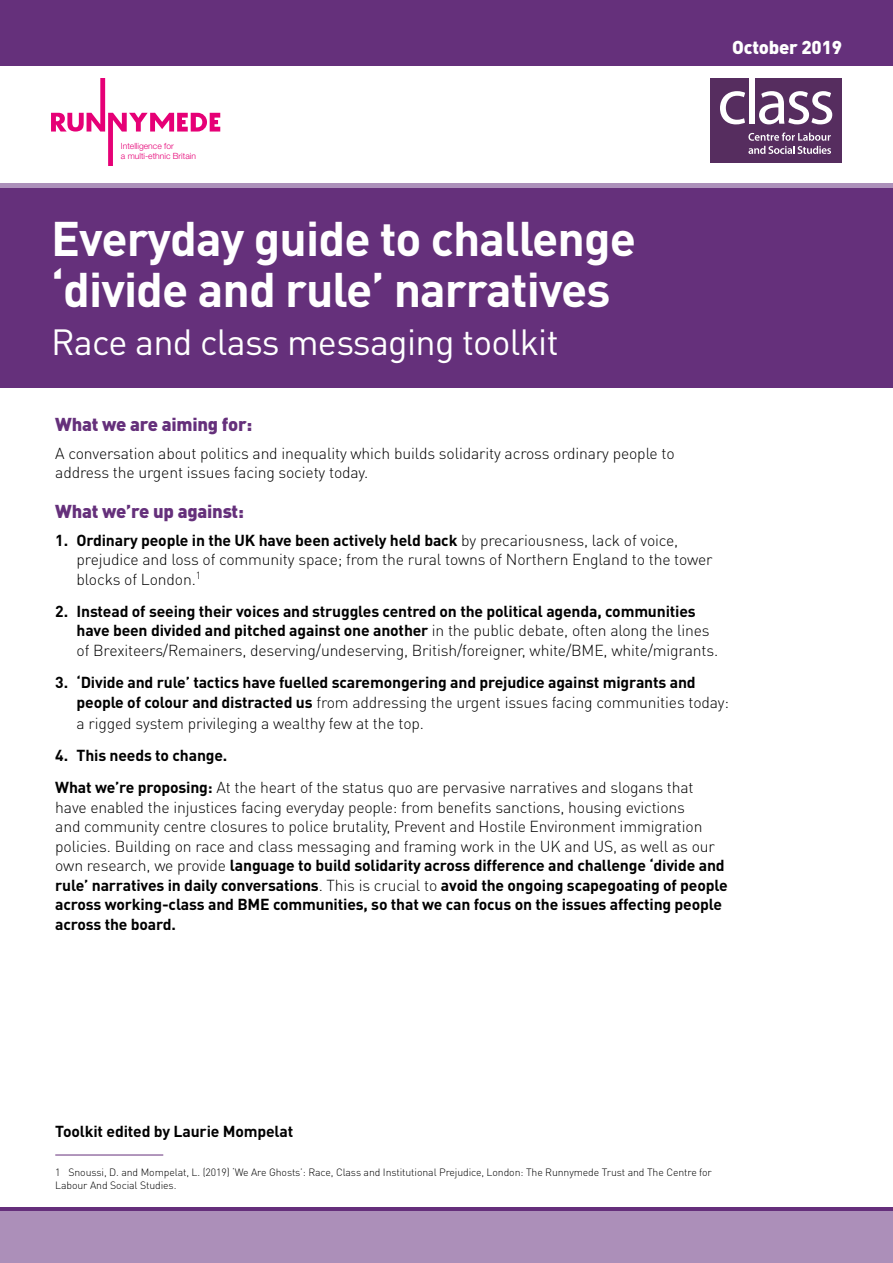
<style>
.page{position:relative;width:893px;height:1263px;background:#fff}
.page>*{position:absolute;margin:0;border:0;box-sizing:border-box;transform-origin:0 0}
.t1{font:700 48px/51px "DINOT";letter-spacing:-.02em;color:#fff}
.t2{font:36px "DINOT";letter-spacing:-.02em;color:#fff}
.t3{font:900 18.45px "DINOT";letter-spacing:-.01em;color:#65307b}
.t4{font:900 18.45px "DINOT";letter-spacing:-.01em;color:#fff}
.t5{font:300 15.75px/19.5px "DINOT";letter-spacing:-.01em;color:#000}
.t6{font:700 15.75px/19.5px "DINOT";letter-spacing:-.01em;color:#000}
.t7{font:300 10.5px/12.3px "DINOT";letter-spacing:-.01em;color:#000}
.t8{font:300 8.55px/9.8px "Helvetica Neue";color:#e60076}
.s1{font-weight:700}
.s2{font-weight:300}
</style>
<div class="page">
<hr style="left:55px;top:1154px;width:108px;height:1px;background:#65307b">
<div style="left:0;top:0;width:893px;height:66px;background:#65307b"></div>
<div style="left:0;top:188px;width:893px;height:200px;background:#65307b"></div>
<div style="left:0;top:183px;width:893px;height:5px;background:#ac90ba"></div>
<svg style="left:51px;top:79px;width:169px;height:87px"></svg>
<div style="left:710px;top:79px;width:132px;height:84px;background:#562d5f"></div>
<svg style="left:720px;top:91px;width:25px;height:33px"></svg>
<div style="left:749px;top:79px;width:6px;height:45px;background:#fff"></div>
<svg style="left:759px;top:91px;width:73px;height:33px"></svg>
<svg style="left:748px;top:133px;width:83px;height:21px"></svg>
<svg style="left:0;top:1208px;width:893px;height:4px;fill:#652f7b"></svg>
<div style="left:0;top:1212px;width:893px;height:51px;background:#ac8fb9"></div>
<p class="t8" style="left:121px;top:141px;width:77px">Intelligence for<br>a multi-ethnic Britain</p>
<h1 class="t1" style="left:51px;top:212px;width:586px">Everyday guide to challenge ‘divide and rule’ narratives</h1>
<h2 class="t2" style="left:51px;top:317px;width:509px">Race and class messaging toolkit</h2>
<p class="t4" style="left:732px;top:35px;width:111px">October 2019</p>
<p class="t3" style="left:55px;top:412px;width:199px">What we are aiming for:</p>
<p class="t5" style="left:55px;top:443px;width:621px">A conversation about politics and inequality which builds solidarity across ordinary people to address the urgent issues facing society today.</p>
<p class="t3" style="left:55px;top:498px;width:190px">What we’re up against:</p>
<p class="t5" style="left:77px;top:529px;width:638px;text-indent:-21px"><span class="s1">1. Ordinary people in the UK have been actively held back</span> by precariousness, lack of voice, prejudice and loss of community space; from the rural towns of Northern England to the tower blocks of London.<sup>1</sup></p>
<p class="t5" style="left:77px;top:601px;width:643px;text-indent:-21px"><span class="s1">2. Instead of seeing their voices and struggles centred on the political agenda, communities have been divided and pitched against one another</span> in the public debate, often along the lines of Brexiteers/Remainers, deserving/undeserving, British/foreigner, white/BME, white/migrants.</p>
<p class="t6" style="left:77px;top:672px;width:654px;text-indent:-21px">3. ‘Divide and rule’ tactics have fuelled scaremongering and prejudice against migrants and people of colour and distracted us <span class="s2">from addressing the urgent issues facing communities today:</span></p>
<p class="t5" style="left:77px;top:713px;width:349px">a rigged system privileging a wealthy few at the top.</p>
<p class="t5" style="left:55px;top:739px;width:640px;line-height:32.2px"><span class="s1">4. This needs to change.<br>What we’re proposing:</span> At the heart of the status quo are pervasive narratives and slogans that</p>
<p class="t5" style="left:55px;top:797px;width:674px">have enabled the injustices facing everyday people: from benefits sanctions, housing evictions<br>and community centre closures to police brutality, Prevent and Hostile Environment immigration policies. Building on race and class messaging and framing work in the UK and US, as well as our own research, we provide <span class="s1">language to build solidarity across difference and challenge ‘divide and rule’ narratives in daily conversations</span>. This is crucial to <span class="s1">avoid the ongoing scapegoating of people across working-class and BME communities, so that we can focus on the issues affecting people across the board.</span></p>
<p class="t6" style="left:55px;top:1121px;width:240px">Toolkit edited by Laurie Mompelat</p>
<p class="t7" style="left:55px;top:1166px;width:658px">1 Snoussi, D. and Mompelat, L. (2019) ‘We Are Ghosts’: Race, Class and Institutional Prejudice, London: The Runnymede Trust and The Centre for<br>Labour And Social Studies.</p>
</div>
